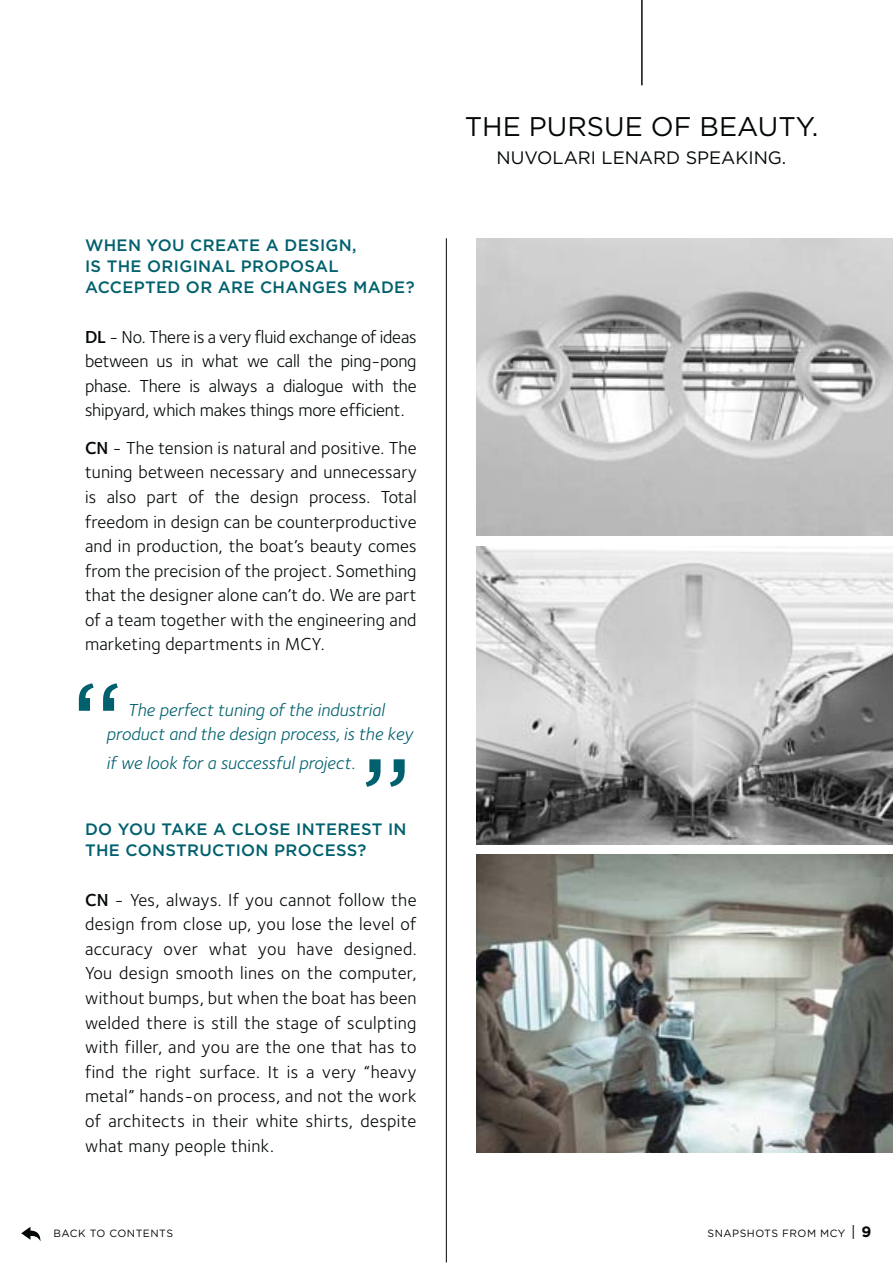
<style>
.page{position:relative;width:893px;height:1263px;background:#fff}
.page>*{position:absolute;margin:0;border:0;box-sizing:border-box;transform-origin:0 0}
.t1{font:27px "Gotham";color:#040809}
.t2{font:18px/24.6px "Foundry Sterling";letter-spacing:.01em;color:#040809;text-align:justify}
.t3{font:italic 18px/24.6px "Foundry Sterling";color:#00606d;text-align:center}
.t4{font:18px "Gotham";color:#040809}
.t5{font:500 16.5px/21px "Gotham";letter-spacing:.02em;color:#00606d}
.t6{font:10.5px "Gotham";letter-spacing:.045em;color:#040809}
.s1{font-weight:600}
.s2{font-size:15px}
.s3{font-weight:700;font-size:15px}
</style>
<div class="page">
<svg style="left:21px;top:1227px;width:19px;height:14px"></svg>
<img style="left:476px;top:238px;width:417px;height:298px">
<img style="left:476px;top:547px;width:417px;height:297px">
<hr style="left:641px;top:0;width:1px;height:85px;background:#040809">
<hr style="left:446px;top:238px;width:1px;height:1025px;background:#040809">
<img style="left:476px;top:855px;width:417px;height:298px">
<svg style="left:79px;top:683px;width:39px;height:28px"></svg>
<svg style="left:366px;top:759px;width:39px;height:28px"></svg>
<p class="t5" style="left:85px;top:237px;width:331px">WHEN YOU CREATE A DESIGN,<br>IS THE ORIGINAL PROPOSAL<br>ACCEPTED OR ARE CHANGES MADE?</p>
<p class="t2" style="left:85px;top:326px;width:333px"><span class="s1">DL</span> - No. There is a very fluid exchange of ideas between us in what we call the ping-pong phase. There is always a dialogue with the shipyard, which makes things more efficient.</p>
<p class="t2" style="left:85px;top:437px;width:333px"><span class="s1">CN</span> - The tension is natural and positive. The tuning between necessary and unnecessary is also part of the design process. Total freedom in design can be counterproductive and in production, the boat’s beauty comes from the precision of the project. Something that the designer alone can’t do. We are part of a team together with the engineering and marketing departments in MCY.</p>
<p class="t3" style="left:106px;top:699px;width:308px">The perfect tuning of the industrial product and the design process, is the key</p>
<p class="t3" style="left:106px;top:752px;width:251px">if we look for a successful project.</p>
<p class="t5" style="left:85px;top:821px;width:323px">DO YOU TAKE A CLOSE INTEREST IN<br>THE CONSTRUCTION PROCESS?</p>
<p class="t2" style="left:85px;top:889px;width:333px"><span class="s1">CN</span> - Yes, always. If you cannot follow the design from close up, you lose the level of accuracy over what you have designed.<br>You design smooth lines on the computer, without bumps, but when the boat has been welded there is still the stage of sculpting with filler, and you are the one that has to find the right surface. It is a very “heavy metal” hands-on process, and not the work of architects in their white shirts, despite what many people think.</p>
<h1 class="t1" style="left:465px;top:116px;width:355px">THE PURSUE OF BEAUTY.</h1>
<p class="t4" style="left:497px;top:151px;width:291px">NUVOLARI LENARD SPEAKING.</p>
<p class="t6" style="left:53px;top:1229px;width:121px">BACK TO CONTENTS</p>
<p class="t6" style="left:707px;top:1230px;width:165px">SNAPSHOTS FROM MCY <span class="s2">|</span> <span class="s3">9</span></p>
</div>
